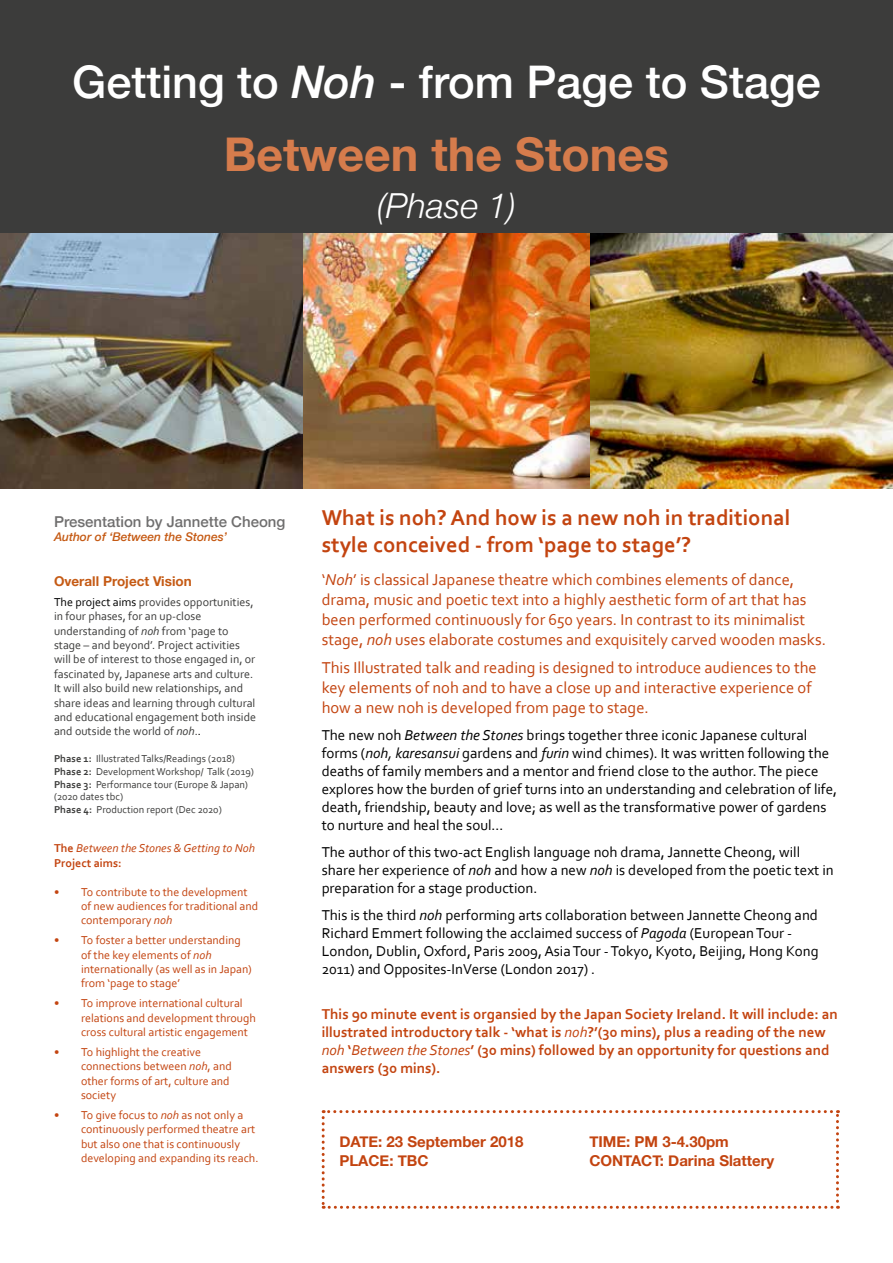
<style>
.page{position:relative;width:893px;height:1263px;background:#fff}
.page>*{position:absolute;margin:0;border:0;box-sizing:border-box;transform-origin:0 0}
.t1{font:700 46.5px "Helvetica Neue";color:#d67c4c}
.t2{font:500 45px "Helvetica Neue";color:#fff}
.t3{font:italic 300 34.5px "Helvetica Neue";color:#fff}
.t4{font:700 22.5px/27px "Corbel";color:#c34410}
.t5{font:16.5px/19.8px "Corbel";color:#c34410}
.t6{font:15px/18px "Corbel";color:#000}
.t7{font:700 15px/18px "Corbel";color:#c34410}
.t8{font:700 15px/19.5px "Helvetica Neue";color:#c34410}
.t9{font:500 15px "Helvetica Neue";color:#706f6f}
.t10{font:700 13.5px "Helvetica Neue";color:#c55a14}
.t11{font:12px/14.4px "Corbel";color:#c34410}
.t12{font:12px/14.4px "Corbel";color:#3c3c3b}
.t13{font:italic 12px/14.4px "Corbel";color:#c34410}
.t14{font:italic 500 12px "Helvetica Neue";color:#c55a14}
.t15{font:10.5px/12.6px "Corbel";color:#3c3c3b}
.s1{font-style:italic}
.s2{color:#000}
.s3{font-weight:700}
.s4{font-weight:700;font-style:normal}
.s5{font-weight:400;font-style:italic}
</style>
<div class="page">
<div style="left:0;top:0;width:893px;height:233px;background:#3c3c3b"></div>
<img style="left:0;top:233px;width:893px;height:255px">
<svg style="left:322px;top:1110px;width:517px;height:99px"></svg>
<h2 class="t2" style="left:72px;top:46px;width:750px">Getting to <span class="s1">Noh</span> - from Page to Stage</h2>
<h1 class="t1" style="left:224px;top:118px;width:447px">Between the Stones</h1>
<h3 class="t3" style="left:377px;top:178px;width:141px">(Phase 1)</h3>
<p class="t9" style="left:54px;top:509px;width:233px">Presentation by Jannette Cheong</p>
<p class="t14" style="left:54px;top:526px;width:175px">Author of ‘Between the Stones’</p>
<p class="t10" style="left:54px;top:571px;width:139px">Overall Project Vision</p>
<p class="t12" style="left:54px;top:594px;width:204px"><span class="s2">The project aims</span> provides opportunities, in four phases, for an up-close understanding of <span class="s1">noh</span> from ‘page to stage – and beyond’. Project activities will be of interest to those engaged in, or fascinated by, Japanese arts and culture.<br>It will also build new relationships, and share ideas and learning through cultural and educational engagement both inside and outside the world of <span class="s1">noh</span>.<span class="s2">.</span></p>
<p class="t15" style="left:54px;top:752px;width:202px"><span class="s3">Phase 1:</span> Illustrated Talks/Readings (2018)<br><span class="s3">Phase 2:</span> Development Workshop/ Talk (2019)<br><span class="s3">Phase 3:</span> Performance tour (Europe &amp; Japan) (2020 dates tbc)<br><span class="s3">Phase 4:</span> Production report (Dec 2020)</p>
<p class="t13" style="left:54px;top:841px;width:202px"><span class="s4">The</span> Between the Stones &amp; Getting to Noh<br><span class="s4">Project aims:</span></p>
<p class="t11" style="left:81px;top:884px;width:179px;text-indent:-27px">• To contribute to the development of new audiences for traditional and contemporary <span class="s1">noh</span></p>
<p class="t11" style="left:81px;top:933px;width:172px;text-indent:-27px">• To foster a better understanding of the key elements of <span class="s1">noh </span>internationally (as well as in Japan) from ‘page to stage’</p>
<p class="t11" style="left:81px;top:996px;width:176px;text-indent:-27px">• To improve international cultural relations and development through cross cultural artistic engagement</p>
<p class="t11" style="left:81px;top:1044px;width:152px;text-indent:-27px">• To highlight the creative connections between <span class="s1">noh</span>, and other forms of art, culture and society</p>
<p class="t11" style="left:81px;top:1107px;width:179px;text-indent:-27px">• To give focus to <span class="s1">noh</span> as not only a continuously performed theatre art but also one that is continuously developing and expanding its reach.</p>
<h3 class="t4" style="left:322px;top:504px;width:470px">What is noh? And how is a new noh in traditional style conceived - from ‘page to stage’?</h3>
<p class="t5" style="left:322px;top:569px;width:506px">‘<span class="s1">Noh</span>’ is classical Japanese theatre which combines elements of dance, drama, music and poetic text into a highly aesthetic form of art that has been performed continuously for 650 years. In contrast to its minimalist stage, <span class="s1">noh</span> uses elaborate costumes and exquisitely carved wooden masks.</p>
<p class="t5" style="left:322px;top:657px;width:497px">This Illustrated talk and reading is designed to introduce audiences to the key elements of noh and to have a close up and interactive experience of how a new noh is developed from page to stage.</p>
<p class="t6" style="left:322px;top:726px;width:517px">The new noh <span class="s1">Between the Stones</span> brings together three iconic Japanese cultural forms (<span class="s1">noh, karesansui</span> gardens and <span class="s1">furin</span> wind chimes). It was written following the deaths of family members and a mentor and friend close to the author. The piece explores how the burden of grief turns into an understanding and celebration of life, death, friendship, beauty and love; as well as the transformative power of gardens to nurture and heal the soul…</p>
<p class="t6" style="left:322px;top:843px;width:514px">The author of this two-act English language noh drama, Jannette Cheong, will share her experience of <span class="s1">noh</span> and how a new <span class="s1">noh</span> is developed from the poetic text in preparation for a stage production.</p>
<p class="t6" style="left:322px;top:906px;width:498px">This is the third <span class="s1">noh</span> performing arts collaboration between Jannette Cheong and Richard Emmert following the acclaimed success of <span class="s1">Pagoda</span> (European Tour - London, Dublin, Oxford, Paris 2009, Asia Tour - Tokyo, Kyoto, Beijing, Hong Kong 2011) and Opposites-InVerse (London 2017) .</p>
<p class="t7" style="left:322px;top:1005px;width:518px">This 90 minute event is organsied by the Japan Society Ireland. It will include: an illustrated introductory talk - ‘what is <span class="s5">noh</span>?’(30 mins), plus a reading of the new <span class="s5">noh</span> ‘<span class="s5">Between the Stones</span>’ (30 mins) followed by an opportunity for questions and answers (30 mins).</p>
<p class="t8" style="left:339px;top:1132px;width:186px">DATE: 23 September 2018<br>PLACE: TBC</p>
<p class="t8" style="left:589px;top:1132px;width:187px">TIME: PM 3-4.30pm<br>CONTACT: Darina Slattery</p>
</div>
